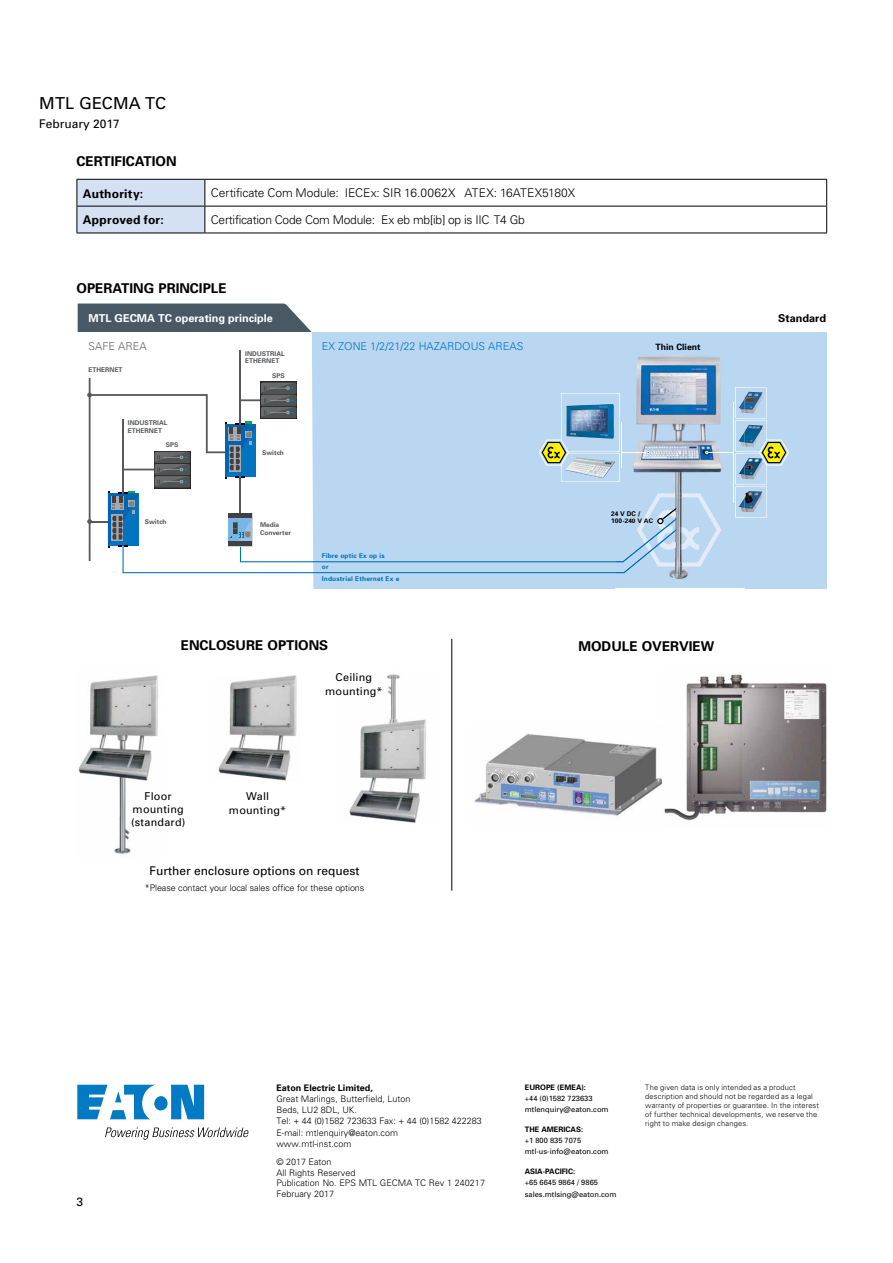
<style>
.page{position:relative;width:893px;height:1263px;background:#fff}
.page>*{position:absolute;margin:0;border:0;box-sizing:border-box;transform-origin:0 0}
.t1{font:16.5px "Univers";letter-spacing:.01em;color:#000}
.t2{font:700 13.5px "Univers";color:#000}
.t3{font:300 12px "Univers";letter-spacing:-.02em;color:#000}
.t4{font:12px "Univers";color:#000}
.t5{font:700 12px "Univers";letter-spacing:.025em;color:#000}
.t6{font:300 10.95px "Univers";color:#0074be}
.t7{font:700 10.95px "Univers";color:#fff}
.t8{font:700 10.95px "Univers";color:#000}
.t9{font:300 10.95px "Univers";color:#636466}
.t10{font:10.8px/14.1px "Univers";letter-spacing:.02em;color:#000;text-align:center}
.t11{font:300 9px/11.2px "Univers";color:#000}
.t12{font:700 9px "Univers";color:#000}
.t13{font:700 8.7px "Univers";color:#000}
.t14{font:300 7.5px/9px "Univers";letter-spacing:.02em;color:#000}
.t15{font:7.5px/11.2px "Univers";color:#000}
.t16{font:700 7.5px "Univers";color:#000}
.t17{font:700 6.6px/7.8px "Univers";color:#58595b}
.t18{font:700 6.6px/10.6px "Univers";letter-spacing:.03em;color:#0072bc}
.t19{font:700 6.6px/7.8px "Univers";color:#000}
</style>
<div class="page">
<svg style="left:77px;top:1085px;width:127px;height:34px"></svg>
<svg style="left:105px;top:1127px;width:144px;height:13px"></svg>
<hr style="left:205px;top:179px;width:622px;height:1px;background:#000">
<hr style="left:205px;top:206px;width:622px;height:1px;background:#000">
<svg style="left:77px;top:179px;width:128px;height:54px;background:#c9d5e6"></svg>
<svg style="left:826px;top:180px;width:1px;height:53px"></svg>
<hr style="left:77px;top:233px;width:128px;height:1px;background:#000">
<hr style="left:205px;top:233px;width:622px;height:1px;background:#000">
<svg style="left:78px;top:303px;width:234px;height:29px;background:#556470"></svg>
<div style="left:312px;top:332px;width:514px;height:256px;background:#bad7f1"></div>
<hr style="left:89px;top:378px;width:2px;height:183px;background:#58595b">
<img style="left:616px;top:346px;width:128px;height:242px">
<img style="left:678px;top:493px;width:43px;height:74px">
<img style="left:680px;top:527px;width:19px;height:23px">
<img style="left:705px;top:387px;width:84px;height:131px">
<hr style="left:239px;top:350px;width:2px;height:168px;background:#58595b">
<svg style="left:87px;top:382px;width:591px;height:191px"></svg>
<img style="left:218px;top:675px;width:79px;height:106px">
<img style="left:78px;top:675px;width:80px;height:179px">
<img style="left:349px;top:674px;width:77px;height:149px">
<hr style="left:451px;top:639px;width:1px;height:252px;background:#000">
<img style="left:474px;top:733px;width:188px;height:83px">
<img style="left:664px;top:674px;width:163px;height:147px">
<h1 class="t1" style="left:39px;top:93px;width:128px">MTL GECMA TC</h1>
<h3 class="t4" style="left:39px;top:117px;width:82px">February 2017</h3>
<h2 class="t2" style="left:77px;top:153px;width:102px">CERTIFICATION</h2>
<h3 class="t5" style="left:83px;top:186px;width:62px">Authority:</h3>
<h3 class="t3" style="left:211px;top:186px;width:366px">Certificate Com Module: IECEx: SIR 16.0062X ATEX: 16ATEX5180X</h3>
<h3 class="t5" style="left:83px;top:212px;width:82px">Approved for:</h3>
<h3 class="t3" style="left:211px;top:213px;width:315px">Certification Code Com Module: Ex eb mb[ib] op is IIC T4 Gb</h3>
<h2 class="t2" style="left:77px;top:279px;width:152px">OPERATING PRINCIPLE</h2>
<p class="t7" style="left:89px;top:311px;width:186px">MTL GECMA TC operating principle</p>
<p class="t8" style="left:778px;top:311px;width:49px">Standard</p>
<p class="t9" style="left:89px;top:340px;width:60px">SAFE AREA</p>
<p class="t6" style="left:322px;top:340px;width:203px">EX ZONE 1/2/21/22 HAZARDOUS AREAS</p>
<p class="t13" style="left:656px;top:341px;width:47px">Thin Client</p>
<p class="t17" style="left:245px;top:349px;width:41px">INDUSTRIAL<br>ETHERNET</p>
<p class="t17" style="left:89px;top:366px;width:36px">ETHERNET</p>
<p class="t17" style="left:128px;top:418px;width:41px">INDUSTRIAL<br>ETHERNET</p>
<p class="t17" style="left:166px;top:441px;width:14px">SPS</p>
<p class="t17" style="left:145px;top:518px;width:23px">Switch</p>
<p class="t17" style="left:272px;top:371px;width:14px">SPS</p>
<p class="t17" style="left:262px;top:448px;width:23px">Switch</p>
<p class="t17" style="left:260px;top:521px;width:32px">Media<br>Converter</p>
<p class="t18" style="left:322px;top:550px;width:64px">Fibre optic Ex op is or</p>
<p class="t18" style="left:322px;top:573px;width:79px">Industrial Ethernet Ex e</p>
<h2 class="t2" style="left:181px;top:636px;width:149px">ENCLOSURE OPTIONS</h2>
<p class="t10" style="left:131px;top:790px;width:56px;line-height:13px">Floor mounting (standard)</p>
<p class="t10" style="left:229px;top:789px;width:59px">Wall mounting*</p>
<p class="t10" style="left:325px;top:669px;width:59px">Ceiling mounting*</p>
<h3 class="t4" style="left:150px;top:863px;width:212px">Further enclosure options on request</h3>
<p class="t11" style="left:145px;top:881px;width:221px">*Please contact your local sales office for these options</p>
<p class="t19" style="left:611px;top:509px;width:43px">24 V DC /<br>100-240 V AC</p>
<h2 class="t2" style="left:578px;top:638px;width:137px">MODULE OVERVIEW</h2>
<h3 class="t4" style="left:77px;top:1194px;width:8px">3</h3>
<p class="t12" style="left:276px;top:1081px;width:98px">Eaton Electric Limited,</p>
<p class="t11" style="left:276px;top:1093px;width:207px">Great Marlings, Butterfield, Luton<br>Beds, LU2 8DL, UK.<br>Tel: + 44 (0)1582 723633 Fax: + 44 (0)1582 422283<br>E-mail: mtlenquiry@eaton.com<br>www.mtl-inst.com</p>
<p class="t11" style="left:276px;top:1156px;width:210px;line-height:10.8px">© 2017 Eaton<br>All Rights Reserved<br>Publication No. EPS MTL GECMA TC Rev 1 240217<br>February 2017</p>
<p class="t16" style="left:525px;top:1082px;width:63px">EUROPE (EMEA):</p>
<p class="t15" style="left:525px;top:1092px;width:85px">+44 (0)1582 723633 mtlenquiry@eaton.com</p>
<p class="t16" style="left:525px;top:1124px;width:60px">THE AMERICAS:</p>
<p class="t15" style="left:525px;top:1135px;width:85px">+1 800 835 7075 mtl-us-info@eaton.com</p>
<p class="t16" style="left:525px;top:1167px;width:52px">ASIA-PACIFIC:</p>
<p class="t15" style="left:525px;top:1177px;width:93px">+65 6645 9864 / 9865 sales.mtlsing@eaton.com</p>
<p class="t14" style="left:645px;top:1082px;width:175px">The given data is only intended as a product description and should not be regarded as a legal warranty of properties or guarantee. In the interest of further technical developments, we reserve the right to make design changes.</p>
</div>
